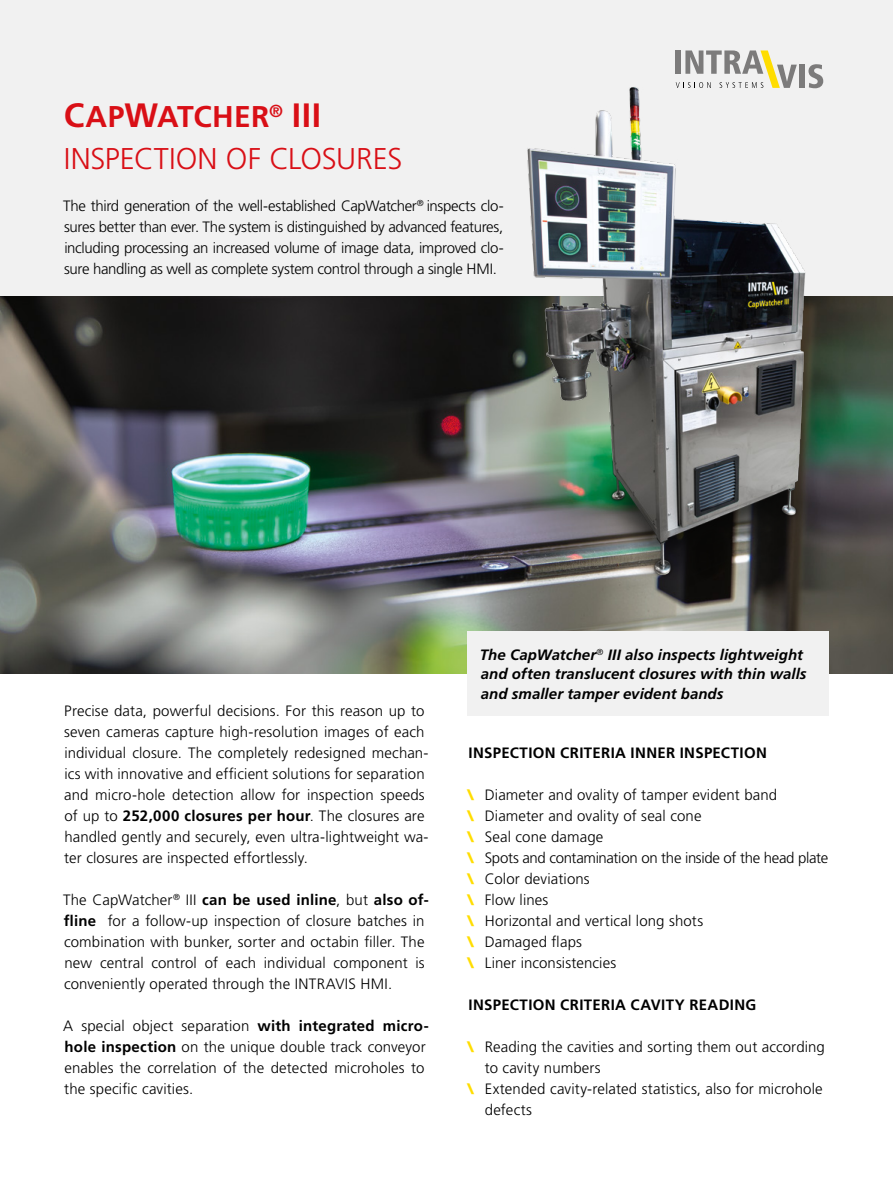
<style>
.page{position:relative;width:893px;height:1187px;background:#fff}
.page>*{position:absolute;margin:0;border:0;box-sizing:border-box;transform-origin:0 0}
.t1{font:300 30px/42px "Frutiger LT Std";letter-spacing:-.005em;color:#d90f16}
.t2{font:300 15px/21px "Frutiger LT Std";letter-spacing:.01em;color:#000}
.t3{font:italic 700 15px/19.5px "Frutiger LT Std";letter-spacing:.005em;color:#000}
.t4{font:700 15px "Frutiger LT Std";letter-spacing:.025em;color:#000}
.s1{font-weight:700;font-size:33.75px}
.s2{font-weight:700}
.s3{font-weight:900;color:#fd0}
</style>
<div class="page">
<img style="left:0;top:295px;width:893px;height:378px">
<div style="left:0;top:0;width:893px;height:295px;background:#f1f1f1"></div>
<svg style="left:676px;top:50px;width:97px;height:14px"></svg>
<img style="left:500px;top:64px;width:362px;height:542px">
<div style="left:468px;top:631px;width:361px;height:84px;background:#f1f1f1"></div>
<h1 class="t1" style="left:64px;top:96px;width:340px"><span class="s1">C</span><span class="s2">AP</span><span class="s1">W</span><span class="s2">ATCHER</span><sup>®</sup> <span class="s1">III<br></span>INSPECTION OF CLOSURES</h1>
<p class="t2" style="left:63px;top:196px;width:442px;text-align:justify">The third generation of the well-established CapWatcher<sup>®</sup> inspects clo&shy;sures better than ever. The system is distinguished by advanced features, including processing an increased volume of image data, improved clo&shy;sure handling as well as complete system control through a single HMI.</p>
<p class="t2" style="left:64px;top:700px;width:366px">Precise data, powerful decisions. For this reason up to seven cameras capture high-resolution images of each individual closure. The completely redesigned mechan&shy;ics with innovative and efficient solutions for separation and micro-hole detection allow for inspection speeds of up to <span class="s2">252,000 closures per hour</span>. The closures are handled gently and securely, even ultra-lightweight wa&shy;ter closures are inspected effortlessly.</p>
<p class="t2" style="left:63px;top:889px;width:367px">The CapWatcher<sup>®</sup> III <span class="s2">can be used inline</span>, but <span class="s2">also of&shy;fline</span> for a follow-up inspection of closure batches in combination with bunker, sorter and octabin filler. The new central control of each individual component is conveniently operated through the INTRAVIS HMI.</p>
<p class="t2" style="left:63px;top:1015px;width:367px">A special object separation <span class="s2">with integrated micro&shy;hole inspection</span> on the unique double track conveyor enables the correlation of the detected microholes to the specific cavities.</p>
<p class="t3" style="left:480px;top:645px;width:328px">The CapWatcher<sup>®</sup> III also inspects lightweight and often translucent closures with thin walls and smaller tamper evident bands</p>
<p class="t4" style="left:468px;top:743px;width:300px">INSPECTION CRITERIA INNER INSPECTION</p>
<p class="t2" style="left:468px;top:784px;width:362px"><span class="s3">\</span> Diameter and ovality of tamper evident band<br><span class="s3">\</span> Diameter and ovality of seal cone<br><span class="s3">\</span> Seal cone damage<br><span class="s3">\</span> Spots and contamination on the inside of the head plate <span class="s3">\</span> Color deviations<br><span class="s3">\</span> Flow lines<br><span class="s3">\</span> Horizontal and vertical long shots<br><span class="s3">\</span> Damaged flaps<br><span class="s3">\</span> Liner inconsistencies</p>
<p class="t4" style="left:468px;top:995px;width:289px">INSPECTION CRITERIA CAVITY READING</p>
<p class="t2" style="left:468px;top:1036px;width:359px"><span class="s3">\</span> Reading the cavities and sorting them out according</p>
<p class="t2" style="left:485px;top:1057px;width:117px">to cavity numbers</p>
<p class="t2" style="left:468px;top:1078px;width:356px"><span class="s3">\</span> Extended cavity-related statistics, also for microhole</p>
<p class="t2" style="left:485px;top:1099px;width:49px">defects</p>
</div>
